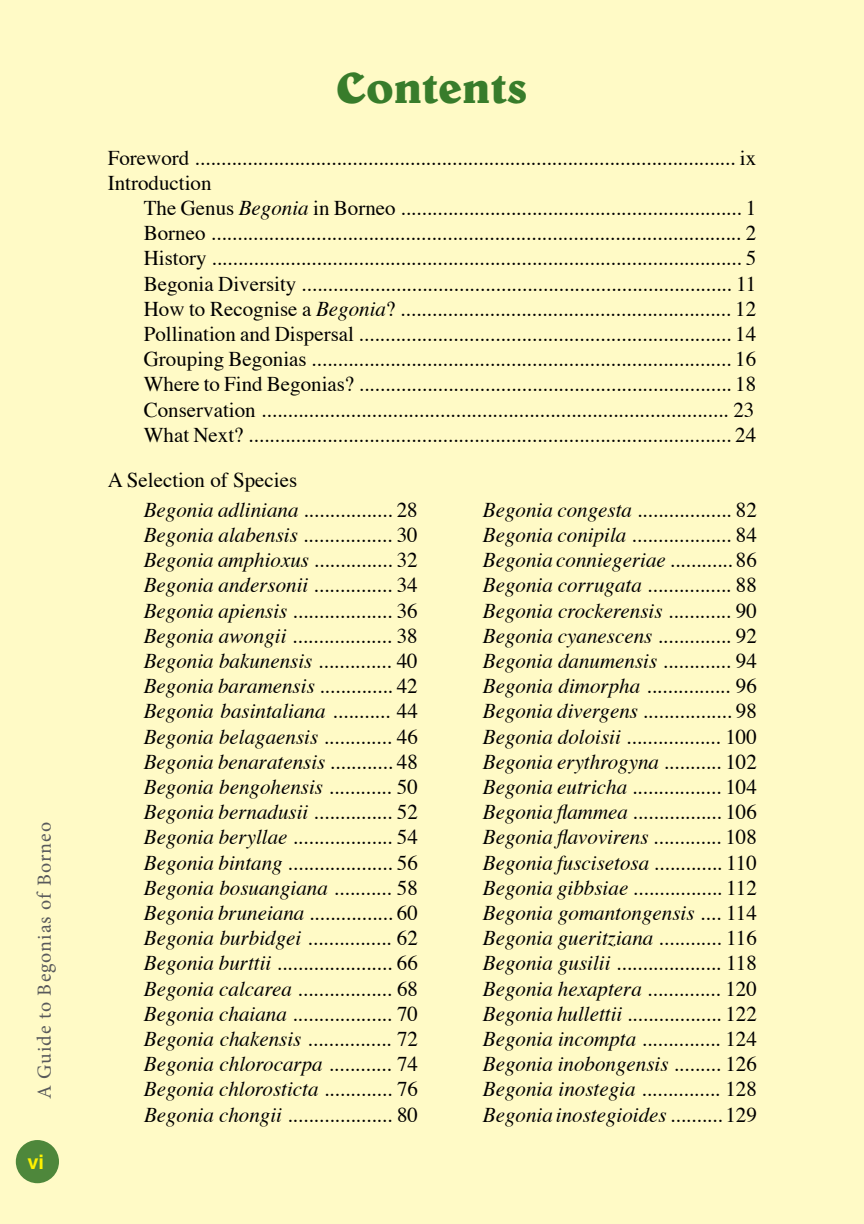
<style>
.page{position:relative;width:864px;height:1224px;background:#fff}
.page>*{position:absolute;margin:0;border:0;box-sizing:border-box;transform-origin:0 0}
.t1{font:700 44px "Belwe LT";color:#387c2b}
.t2{font:21px/25.2px "Times";color:#000;text-align:justify}
.t3{font:20px "Minion Pro";letter-spacing:.05em;color:#58595b}
.t4{font:700 20px "Helvetica";color:#fff200}
.s1{font-style:italic}
</style>
<div class="page">
<div style="left:0;top:0;width:72px;height:1224px;background:#fffac6"></div>
<div style="left:16px;top:1140px;width:43px;height:43px;background:#4e873b;border-radius:50%"></div>
<div style="left:71px;top:0;width:793px;height:1224px;background:#fffac6"></div>
<p class="t3" style="left:31px;top:1099px;width:279px;rotate:-90deg">A Guide to Begonias of Borneo</p>
<p class="t4" style="left:27px;top:1146px;width:18px">vi</p>
<h1 class="t1" style="left:337px;top:62px;width:192px">Contents</h1>
<p class="t2" style="left:108px;top:143px;width:650px">Foreword ....................................................................................................... ix<br>Introduction</p>
<p class="t2" style="left:144px;top:194px;width:614px">The Genus <span class="s1">Begonia</span> in Borneo ................................................................. 1<br>Borneo ..................................................................................................... 2<br>History ..................................................................................................... 5<br>Begonia Diversity .................................................................................. 11<br>How to Recognise a <span class="s1">Begonia</span>? ............................................................... 12<br>Pollination and Dispersal ....................................................................... 14<br>Grouping Begonias ................................................................................ 16<br>Where to Find Begonias? ....................................................................... 18<br>Conservation ......................................................................................... 23<br>What Next? ............................................................................................ 24</p>
<p class="t2" style="left:144px;top:463px;width:276px;line-height:29.8px;text-indent:-36px">A Selection of Species<br><span class="s1">Begonia adliniana</span> ................. 28</p>
<p class="t2" style="left:144px;top:520px;width:276px"><span class="s1">Begonia alabensis</span> ................. 30<br><span class="s1">Begonia amphioxus</span> ............... 32<br><span class="s1">Begonia andersonii</span> ............... 34<br><span class="s1">Begonia apiensis</span> ................... 36<br><span class="s1">Begonia awongii</span> ................... 38<br><span class="s1">Begonia bakunensis</span> .............. 40<br><span class="s1">Begonia baramensis</span> .............. 42<br><span class="s1">Begonia basintaliana</span> ........... 44<br><span class="s1">Begonia belagaensis</span> ............. 46<br><span class="s1">Begonia benaratensis</span> ............ 48<br><span class="s1">Begonia bengohensis</span> ............ 50<br><span class="s1">Begonia bernadusii</span> ............... 52<br><span class="s1">Begonia beryllae</span> ................... 54<br><span class="s1">Begonia bintang</span> .................... 56<br><span class="s1">Begonia bosuangiana</span> ........... 58<br><span class="s1">Begonia bruneiana</span> ................ 60<br><span class="s1">Begonia burbidgei</span> ................ 62<br><span class="s1">Begonia burttii</span> ...................... 66<br><span class="s1">Begonia calcarea</span> .................. 68<br><span class="s1">Begonia chaiana</span> ................... 70<br><span class="s1">Begonia chakensis</span> ................ 72<br><span class="s1">Begonia chlorocarpa</span> ............ 74<br><span class="s1">Begonia chlorosticta</span> ............. 76<br><span class="s1">Begonia chongii</span> .................... 80</p>
<p class="t2" style="left:483px;top:495px;width:276px"><span class="s1">Begonia congesta</span> .................. 82<br><span class="s1">Begonia conipila</span> ................... 84<br><span class="s1">Begonia conniegeriae</span> ............ 86<br><span class="s1">Begonia corrugata</span> ................ 88<br><span class="s1">Begonia crockerensis</span> ............ 90<br><span class="s1">Begonia cyanescens</span> .............. 92<br><span class="s1">Begonia danumensis</span> ............. 94<br><span class="s1">Begonia dimorpha</span> ................ 96<br><span class="s1">Begonia divergens</span> ................. 98<br><span class="s1">Begonia doloisii</span> .................. 100<br><span class="s1">Begonia erythrogyna</span> ........... 102<br><span class="s1">Begonia eutricha</span> ................. 104<br><span class="s1">Begonia flammea</span> ................. 106<br><span class="s1">Begonia flavovirens</span> ............. 108<br><span class="s1">Begonia fuscisetosa</span> ............. 110<br><span class="s1">Begonia gibbsiae</span> ................. 112<br><span class="s1">Begonia gomantongensis</span> .... 114<br><span class="s1">Begonia gueritziana</span> ............ 116<br><span class="s1">Begonia gusilii</span> .................... 118<br><span class="s1">Begonia hexaptera</span> .............. 120<br><span class="s1">Begonia hullettii</span> .................. 122<br><span class="s1">Begonia incompta</span> ............... 124<br><span class="s1">Begonia inobongensis</span> ......... 126<br><span class="s1">Begonia inostegia</span> ............... 128<br><span class="s1">Begonia inostegioides</span> .......... 129</p>
</div>
